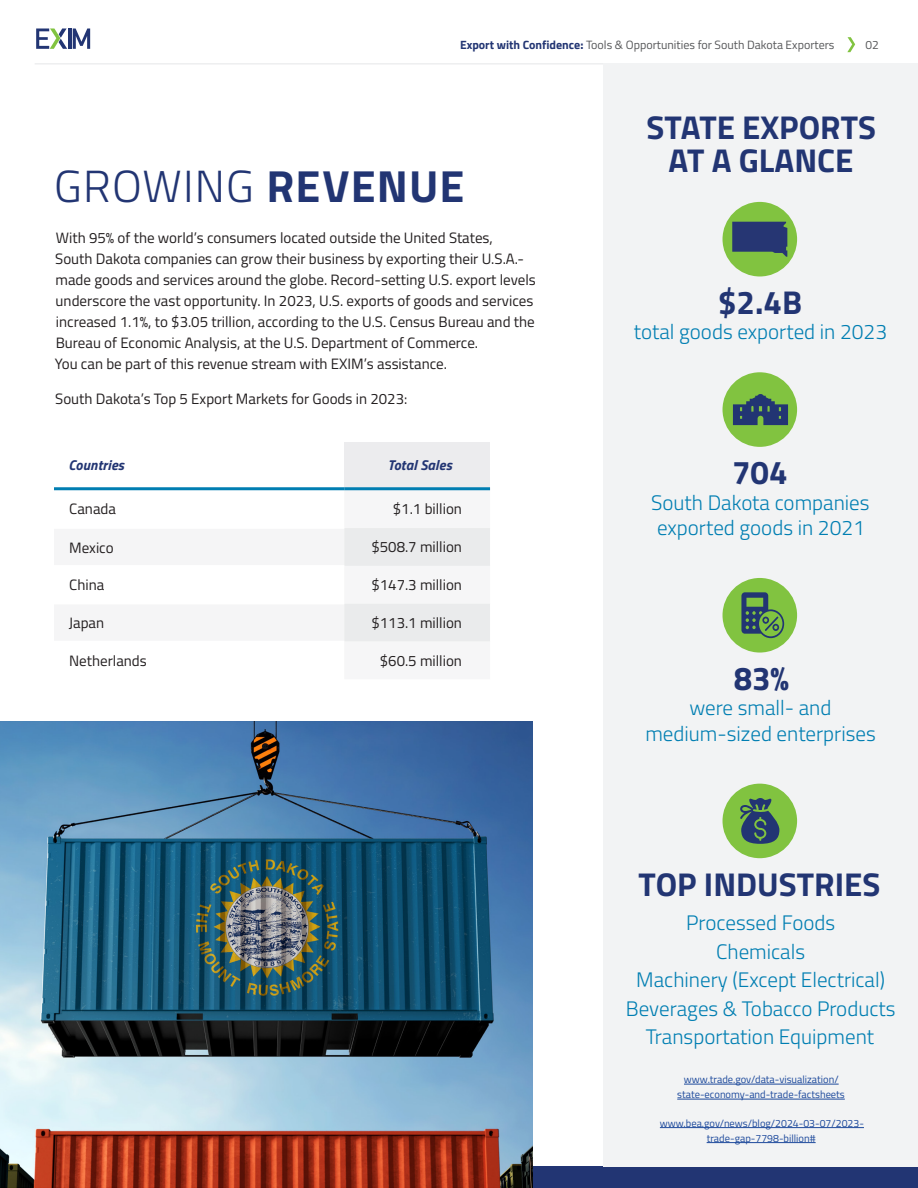
<style>
.page{position:relative;width:918px;height:1188px;background:#fff}
.page>*{position:absolute;margin:0;border:0;box-sizing:border-box;transform-origin:0 0}
.t1{font:300 45px "Titillium Web";letter-spacing:.025em;color:#223573}
.t2{font:700 33px/33px "Titillium Web";color:#223573;text-align:center}
.t3{font:300 21px/28.5px "Titillium Web";color:#007eb2;text-align:center}
.t4{font:15px/21px "Titillium Web";color:#231f20}
.t5{font:italic 700 14.25px "Titillium Web";letter-spacing:.01em;color:#223573}
.t6{font:12px "Titillium Web";color:#57585a}
.t7{font:10.5px/15px "Titillium Web";color:#1e4a9c;text-align:center}
.s1{font-weight:700;color:#223573}
.s2{font-weight:700}
</style>
<div class="page">
<div style="left:0;top:1166px;width:918px;height:22px;background:#223573"></div>
<svg style="left:847px;top:37px;width:8px;height:15px"></svg>
<hr style="left:35px;top:63px;width:847px;height:2px;background:#e6e7e9">
<hr style="left:68px;top:28px;width:3px;height:21px;background:#223573">
<svg style="left:73px;top:28px;width:17px;height:21px"></svg>
<svg style="left:36px;top:28px;width:31px;height:21px"></svg>
<div style="left:603px;top:63px;width:315px;height:1103px;background:#f2f3f4"></div>
<div style="left:723px;top:202px;width:74px;height:74px;background:#81c340;border-radius:50%"></div>
<div style="left:723px;top:784px;width:74px;height:74px;background:#81c340;border-radius:50%"></div>
<div style="left:723px;top:578px;width:74px;height:75px;background:#81c340;border-radius:50%"></div>
<div style="left:723px;top:372px;width:74px;height:75px;background:#81c340;border-radius:50%"></div>
<svg style="left:740px;top:798px;width:39px;height:46px"></svg>
<svg style="left:741px;top:592px;width:43px;height:46px"></svg>
<svg style="left:733px;top:394px;width:55px;height:31px"></svg>
<img style="left:0;top:721px;width:533px;height:467px">
<svg style="left:732px;top:222px;width:55px;height:35px;background:#334b6b"></svg>
<div style="left:344px;top:443px;width:146px;height:46px;background:#ececee"></div>
<svg style="left:54px;top:490px;width:436px;height:152px"></svg>
<hr style="left:54px;top:487px;width:290px;height:3px;background:#007eb2">
<hr style="left:344px;top:487px;width:146px;height:3px;background:#007eb2">
<hr style="left:54px;top:527px;width:290px;height:2px;background:#fff">
<hr style="left:54px;top:565px;width:290px;height:2px;background:#fff">
<hr style="left:54px;top:603px;width:290px;height:1px;background:#fff">
<hr style="left:54px;top:641px;width:290px;height:1px;background:#fff">
<hr style="left:684px;top:1084px;width:155px;height:1px;background:#1e4a9c">
<hr style="left:677px;top:1099px;width:168px;height:1px;background:#1e4a9c">
<hr style="left:660px;top:1127px;width:204px;height:1px;background:#1e4a9c">
<hr style="left:707px;top:1142px;width:109px;height:1px;background:#1e4a9c">
<p class="t6" style="left:460px;top:36px;width:376px"><span class="s1">Export with Confidence:</span> Tools &amp; Opportunities for South Dakota Exporters</p>
<p class="t6" style="left:866px;top:36px;width:15px">02</p>
<h1 class="t1" style="left:54px;top:154px;width:412px">GROWING <span class="s2">REVENUE</span></h1>
<p class="t4" style="left:55px;top:227px;width:483px">With 95% of the world’s consumers located outside the United States,<br>South Dakota companies can grow their business by exporting their U.S.A.- made goods and services around the globe. Record-setting U.S. export levels underscore the vast opportunity. In 2023, U.S. exports of goods and services increased 1.1%, to $3.05 trillion, according to the U.S. Census Bureau and the Bureau of Economic Analysis, at the U.S. Department of Commerce.<br>You can be part of this revenue stream with EXIM’s assistance.</p>
<p class="t4" style="left:55px;top:387px;width:354px">South Dakota’s Top 5 Export Markets for Goods in 2023:</p>
<p class="t5" style="left:69px;top:454px;width:57px">Countries</p>
<p class="t5" style="left:388px;top:454px;width:66px">Total Sales</p>
<p class="t4" style="left:69px;top:498px;width:48px">Canada</p>
<p class="t4" style="left:393px;top:498px;width:71px">$1.1 billion</p>
<p class="t4" style="left:69px;top:536px;width:46px">Mexico</p>
<p class="t4" style="left:371px;top:536px;width:92px">$508.7 million</p>
<p class="t4" style="left:69px;top:574px;width:37px">China</p>
<p class="t4" style="left:371px;top:574px;width:92px">$147.3 million</p>
<p class="t4" style="left:69px;top:612px;width:37px">Japan</p>
<p class="t4" style="left:371px;top:611px;width:92px">$113.1 million</p>
<p class="t4" style="left:69px;top:650px;width:79px">Netherlands</p>
<p class="t4" style="left:380px;top:649px;width:84px">$60.5 million</p>
<h2 class="t2" style="left:647px;top:109px;width:231px">STATE EXPORTS<br>AT A GLANCE</h2>
<h2 class="t2" style="left:718px;top:284px;width:85px">$2.4B</h2>
<h3 class="t3" style="left:634px;top:317px;width:255px">total goods exported in 2023</h3>
<h2 class="t2" style="left:732px;top:455px;width:57px">704</h2>
<h3 class="t3" style="left:651px;top:489px;width:220px;line-height:25.5px;text-align:left">South Dakota companies exported goods in 2021</h3>
<h2 class="t2" style="left:734px;top:660px;width:57px">83%</h2>
<h3 class="t3" style="left:645px;top:694px;width:232px;line-height:25.5px">were small- and medium-sized enterprises</h3>
<h2 class="t2" style="left:639px;top:866px;width:243px">TOP INDUSTRIES</h2>
<h3 class="t3" style="left:626px;top:907px;width:271px">Processed Foods<br>Chemicals<br>Machinery (Except Electrical)<br>Beverages &amp; Tobacco Products<br>Transportation Equipment</h3>
<p class="t7" style="left:677px;top:1071px;width:169px">www.trade.gov/data-visualization/ state-economy-and-trade-factsheets</p>
<p class="t7" style="left:660px;top:1115px;width:206px">www.bea.gov/news/blog/2024-03-07/2023- trade-gap-7798-billion#</p>
</div>
